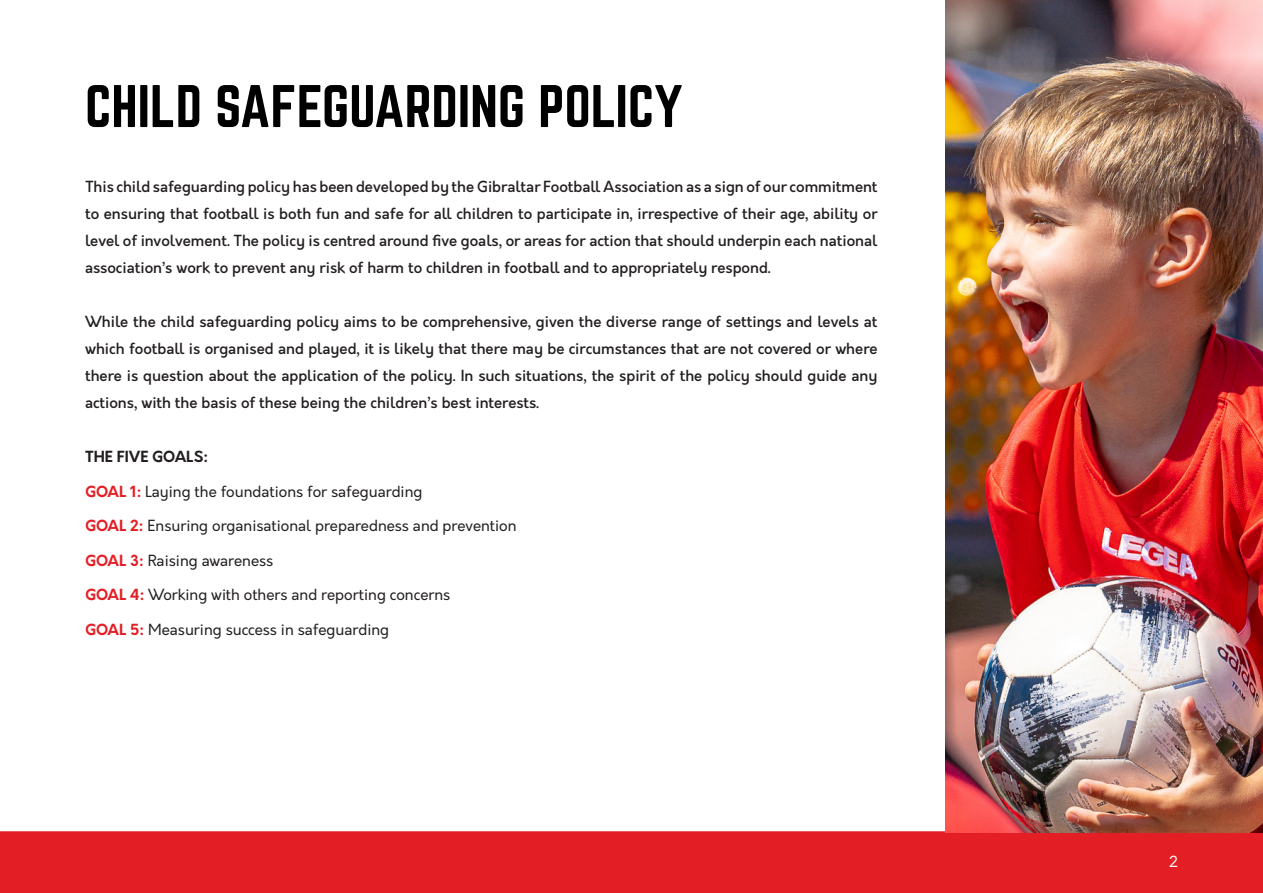
<style>
.page{position:relative;width:1263px;height:893px;background:#fff}
.page>*{position:absolute;margin:0;border:0;box-sizing:border-box;transform-origin:0 0}
.body_1{font:52.5px "Norwester";color:#000}
.body_1-2{font:500 15px/27px "Orkney";color:#231f20;text-align:justify}
.body_1-3{font:15px "Orkney";color:#231f20}
.body_1-4{font:700 15px "Orkney";color:#231f20}
.t1{font:15px "Orkney";color:#fff}
.s1{font-weight:700;color:#e41e25}
</style>
<div class="page">
<div style="left:0;top:831px;width:1263px;height:62px;background:#e41e25"></div>
<img style="left:945px;top:0;width:318px;height:832px">
<p class="body_1" style="left:85px;top:81px;width:599px">CHILD SAFEGUARDING POLICY</p>
<p class="body_1-2" style="left:85px;top:173px;width:794px">This child safeguarding policy has been developed by the Gibraltar Football Association as a sign of our commitment to ensuring that football is both fun and safe for all children to participate in, irrespective of their age, ability or level of involvement. The policy is centred around five goals, or areas for action that should underpin each national association’s work to prevent any risk of harm to children in football and to appropriately respond.</p>
<p class="body_1-2" style="left:85px;top:308px;width:794px">While the child safeguarding policy aims to be comprehensive, given the diverse range of settings and levels at which football is organised and played, it is likely that there may be circumstances that are not covered or where there is question about the application of the policy. In such situations, the spirit of the policy should guide any actions, with the basis of these being the children’s best interests.</p>
<p class="body_1-4" style="left:85px;top:446px;width:125px">THE FIVE GOALS:</p>
<p class="body_1-3" style="left:85px;top:481px;width:339px"><span class="s1">GOAL 1:</span> Laying the foundations for safeguarding</p>
<p class="body_1-3" style="left:85px;top:516px;width:433px"><span class="s1">GOAL 2:</span> Ensuring organisational preparedness and prevention</p>
<p class="body_1-3" style="left:85px;top:550px;width:190px"><span class="s1">GOAL 3:</span> Raising awareness</p>
<p class="body_1-3" style="left:85px;top:585px;width:367px"><span class="s1">GOAL 4:</span> Working with others and reporting concerns</p>
<p class="body_1-3" style="left:85px;top:619px;width:306px"><span class="s1">GOAL 5:</span> Measuring success in safeguarding</p>
<p class="t1" style="left:1169px;top:852px;width:10px">2</p>
</div>
